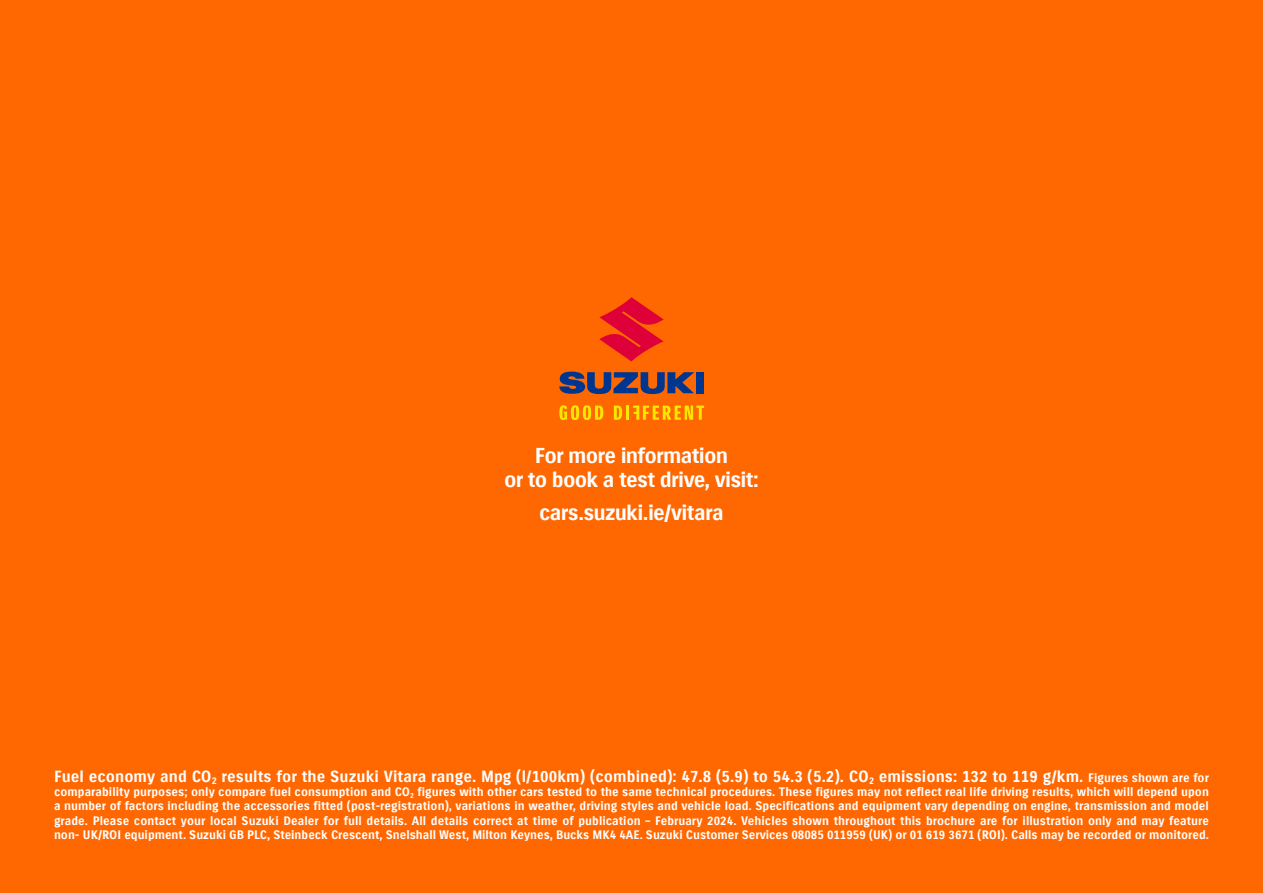
<style>
.page{position:relative;width:1263px;height:893px;background:#ff6700}
.page>*{position:absolute;margin:0;border:0;box-sizing:border-box;transform-origin:0 0}
.t1{font:21px/24px "Suzuki PRO Bold";letter-spacing:-.04em;color:#fff;text-align:center}
.t2{font:15.75px "Suzuki PRO Bold";letter-spacing:.005em;color:#fff}
.t3{font:12px/14.2px "Suzuki PRO Bold";color:#fff;text-align:justify}
.s1{font-size:12px}
</style>
<div class="page">
<svg style="left:599px;top:297px;width:65px;height:64px"></svg>
<div style="left:696px;top:372px;width:8px;height:21px;background:#00368f"></div>
<svg style="left:559px;top:372px;width:135px;height:22px"></svg>
<svg style="left:559px;top:405px;width:44px;height:15px"></svg>
<svg style="left:614px;top:406px;width:8px;height:14px"></svg>
<hr style="left:626px;top:406px;width:3px;height:14px;background:#fae700">
<svg style="left:633px;top:406px;width:71px;height:14px"></svg>
<h1 class="t1" style="left:504px;top:444px;width:256px">For more information<br>or to book a test drive, visit:</h1>
<h1 class="t1" style="left:539px;top:501px;width:186px">cars.suzuki.ie/vitara</h1>
<h2 class="t2" style="left:54px;top:767px;width:1156px">Fuel economy and CO<sub>2</sub> results for the Suzuki Vitara range. Mpg (l/100km) (combined): 47.8 (5.9) to 54.3 (5.2). CO<sub>2</sub> emissions: 132 to 119 g/km. <span class="s1">Figures shown are for</span></h2>
<p class="t3" style="left:54px;top:785px;width:1156px">comparability purposes; only compare fuel consumption and CO<sub>2</sub> figures with other cars tested to the same technical procedures. These figures may not reflect real life driving results, which will depend upon a number of factors including the accessories fitted (post-registration), variations in weather, driving styles and vehicle load. Specifications and equipment vary depending on engine, transmission and model grade. Please contact your local Suzuki Dealer for full details. All details correct at time of publication – February 2024. Vehicles shown throughout this brochure are for illustration only and may feature non- UK/ROI equipment. Suzuki GB PLC, Steinbeck Crescent, Snelshall West, Milton Keynes, Bucks MK4 4AE. Suzuki Customer Services 08085 011959 (UK) or 01 619 3671 (ROI). Calls may be recorded or monitored.</p>
</div>
